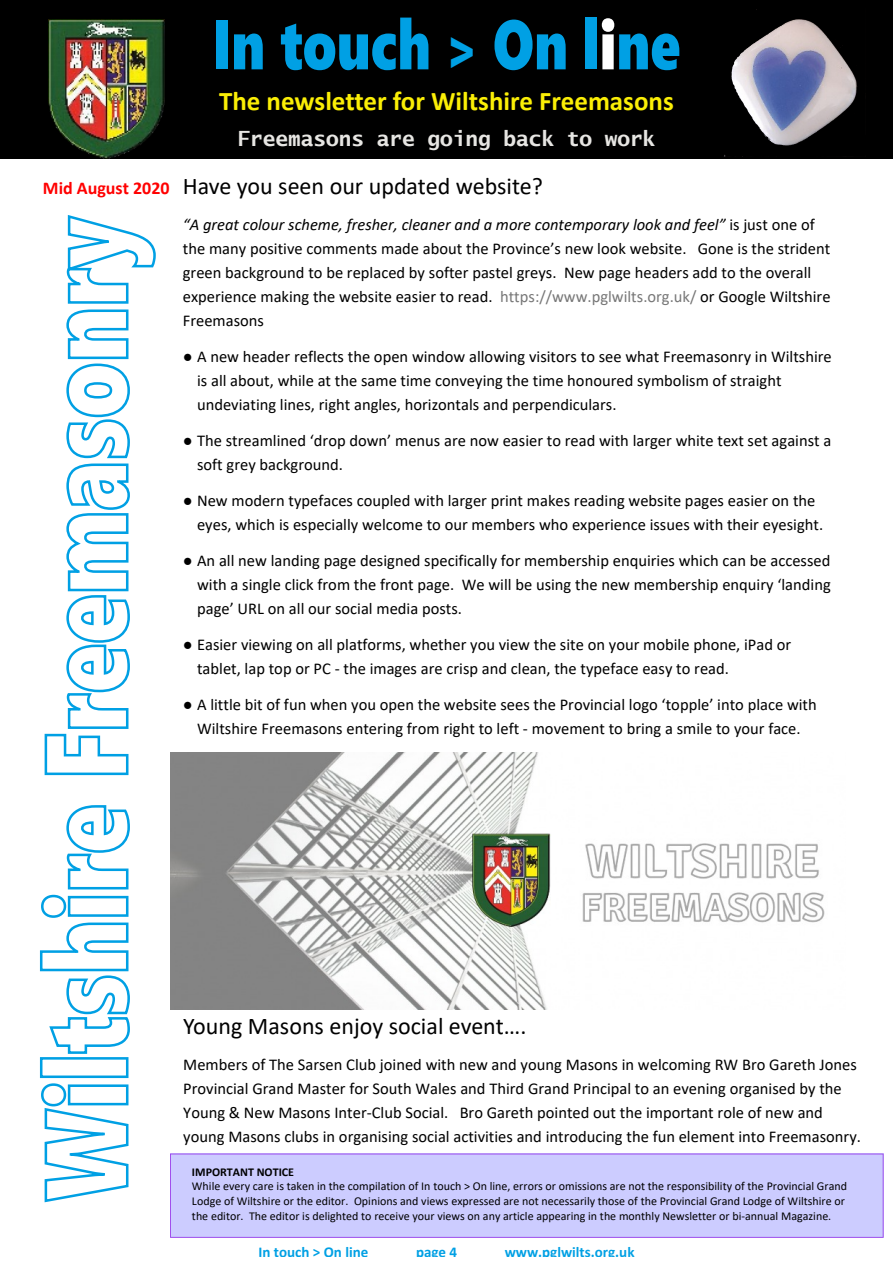
<style>
.page{position:relative;width:893px;height:1263px;background:#fff}
.page>*{position:absolute;margin:0;border:0;box-sizing:border-box;transform-origin:0 0}
.t1{font:69.9px "Segoe UI Black";color:#00a0e4;scale:.77 1}
.t2{font:700 27px "Calibri";color:#faee06}
.t3{font:24px "Calibri";color:#000}
.t4{font:700 21px "Lucida Sans Typewriter";color:#e7e6e3}
.t5{font:700 18px "Calibri";color:#f00}
.t6{font:16.5px/24px "Calibri";color:#000}
.t7{font:700 15px "Calibri";color:#00a0e4}
.t8{font:12px/14.7px "Calibri";color:#000}
.t9{font:700 12px "Calibri";color:#000}
.s1{font-size:58.35px}
.s2{color:#fff}
.s3{font-style:italic}
.s4{color:#777}
.s5{font-family:"Times New Roman"}
</style>
<div class="page">
<div style="left:0;top:0;width:893px;height:159px;background:#000"></div>
<svg style="left:41px;top:1083px;width:88px;height:120px"></svg>
<div style="left:40px;top:1057px;width:88px;height:21px;border:3px solid #00a0e4"></div>
<svg style="left:39px;top:805px;width:91px;height:249px"></svg>
<svg style="left:44px;top:215px;width:112px;height:561px"></svg>
<img style="left:48px;top:19px;width:117px;height:140px">
<img style="left:751px;top:19px;width:48px;height:26px">
<div style="left:170px;top:1153px;width:713px;height:84px;background:#ccf"></div>
<img style="left:171px;top:753px;width:654px;height:256px">
<p class="t5" style="left:43px;top:180px;width:128px">Mid August 2020</p>
<h1 class="t1" style="left:212px;top:18px;width:609px">In touch <span class="s1">&gt;</span> On l<span class="s2">i</span>ne</h1>
<h2 class="t2" style="left:219px;top:89px;width:456px">The newsletter for Wiltshire Freemasons</h2>
<p class="t4" style="left:238px;top:129px;width:419px">Freemasons are going back to work</p>
<h3 class="t3" style="left:183px;top:176px;width:362px">Have you seen our updated website?</h3>
<p class="t6" style="left:183px;top:213px;width:649px"><span class="s3">“A great colour scheme, fresher, cleaner and a more contemporary look and feel”</span> is just one of the many positive comments made about the Province’s new look website. Gone is the strident green background to be replaced by softer pastel greys. New page headers add to the overall experience making the website easier to read. <span class="s4">https://www.pglwilts.org.uk/</span> or Google Wiltshire Freemasons</p>
<p class="t6" style="left:197px;top:345px;width:636px;text-indent:-14px"><span class="s5">●</span> A new header reflects the open window allowing visitors to see what Freemasonry in Wiltshire is all about, while at the same time conveying the time honoured symbolism of straight undeviating lines, right angles, horizontals and perpendiculars.</p>
<p class="t6" style="left:197px;top:429px;width:636px;text-indent:-14px"><span class="s5">●</span> The streamlined ‘drop down’ menus are now easier to read with larger white text set against a soft grey background.</p>
<p class="t6" style="left:197px;top:489px;width:628px;text-indent:-14px"><span class="s5">●</span> New modern typefaces coupled with larger print makes reading website pages easier on the eyes, which is especially welcome to our members who experience issues with their eyesight.</p>
<p class="t6" style="left:197px;top:549px;width:635px;text-align:justify;text-indent:-14px"><span class="s5">●</span> An all new landing page designed specifically for membership enquiries which can be accessed with a single click from the front page. We will be using the new membership enquiry ‘landing page’ URL on all our social media posts.</p>
<p class="t6" style="left:197px;top:633px;width:596px;text-indent:-14px"><span class="s5">●</span> Easier viewing on all platforms, whether you view the site on your mobile phone, iPad or tablet, lap top or PC - the images are crisp and clean, the typeface easy to read.</p>
<p class="t6" style="left:183px;top:693px;width:635px;text-align:center"><span class="s5">●</span> A little bit of fun when you open the website sees the Provincial logo ‘topple’ into place with<br>Wiltshire Freemasons entering from right to left - movement to bring a smile to your face.</p>
<h3 class="t3" style="left:183px;top:1015px;width:345px">Young Masons enjoy social event….</h3>
<p class="t6" style="left:183px;top:1053px;width:679px">Members of The Sarsen Club joined with new and young Masons in welcoming RW Bro Gareth Jones Provincial Grand Master for South Wales and Third Grand Principal to an evening organised by the Young &amp; New Masons Inter-Club Social. Bro Gareth pointed out the important role of new and young Masons clubs in organising social activities and introducing the fun element into Freemasonry.</p>
<p class="t9" style="left:192px;top:1166px;width:104px">IMPORTANT NOTICE</p>
<p class="t8" style="left:192px;top:1180px;width:657px">While every care is taken in the compilation of In touch &gt; On line, errors or omissions are not the responsibility of the Provincial Grand<br>Lodge of Wiltshire or the editor. Opinions and views expressed are not necessarily those of the Provincial Grand Lodge of Wiltshire or the editor. The editor is delighted to receive your views on any article appearing in the monthly Newsletter or bi-annual Magazine.</p>
<p class="t7" style="left:258px;top:1245px;width:111px">In touch &gt; On line</p>
<p class="t7" style="left:416px;top:1245px;width:43px">page 4</p>
<p class="t7" style="left:505px;top:1245px;width:131px">www.pglwilts.org.uk</p>
</div>
